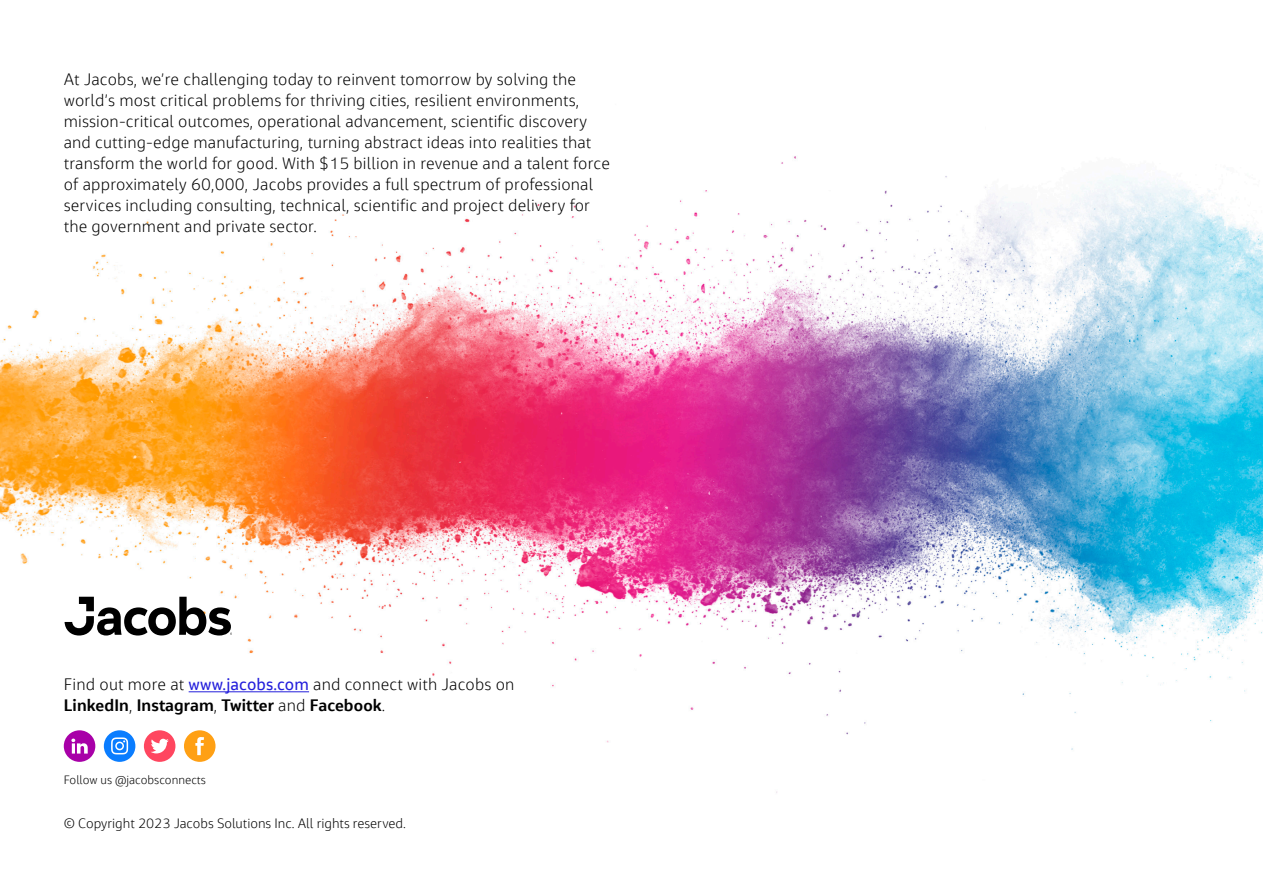
<style>
.page{position:relative;width:1263px;height:893px;background:#fff}
.page>*{position:absolute;margin:0;border:0;box-sizing:border-box;transform-origin:0 0}
.t1{font:300 16.5px/21px "Jacobs Chronos";letter-spacing:.01em;color:#000}
._45_Light_body{font:300 13.5px "Jacobs Chronos";color:#000}
._45_Light_body-2{font:300 12px "Jacobs Chronos";color:#000}
.s1{font-weight:400;color:#241fdb}
.s2{font-weight:700}
</style>
<div class="page">
<img style="left:0;top:156px;width:1263px;height:637px">
<svg style="left:65px;top:597px;width:166px;height:38px"></svg>
<hr style="left:189px;top:691px;width:120px;height:1px;background:#241fdb">
<svg style="left:64px;top:730px;width:31px;height:32px"></svg>
<svg style="left:104px;top:730px;width:31px;height:32px"></svg>
<svg style="left:144px;top:730px;width:31px;height:32px"></svg>
<svg style="left:184px;top:730px;width:32px;height:32px"></svg>
<p class="t1" style="left:64px;top:69px;width:548px">At Jacobs, we’re challenging today to reinvent tomorrow by solving the world’s most critical problems for thriving cities, resilient environments, mission-critical outcomes, operational advancement, scientific discovery and cutting-edge manufacturing, turning abstract ideas into realities that transform the world for good. With $15 billion in revenue and a talent force of approximately 60,000, Jacobs provides a full spectrum of professional services including consulting, technical, scientific and project delivery for the government and private sector.</p>
<p class="t1" style="left:64px;top:674px;width:452px">Find out more at <span class="s1">www.jacobs.com</span> and connect with Jacobs on<br><span class="s2">LinkedIn</span>, <span class="s2">Instagram</span>, <span class="s2">Twitter</span> and <span class="s2">Facebook</span>.</p>
<p class="_45_Light_body-2" style="left:64px;top:772px;width:144px">Follow us @jacobsconnects</p>
<p class="_45_Light_body" style="left:64px;top:816px;width:342px">© Copyright 2023 Jacobs Solutions Inc. All rights reserved.</p>
</div>
